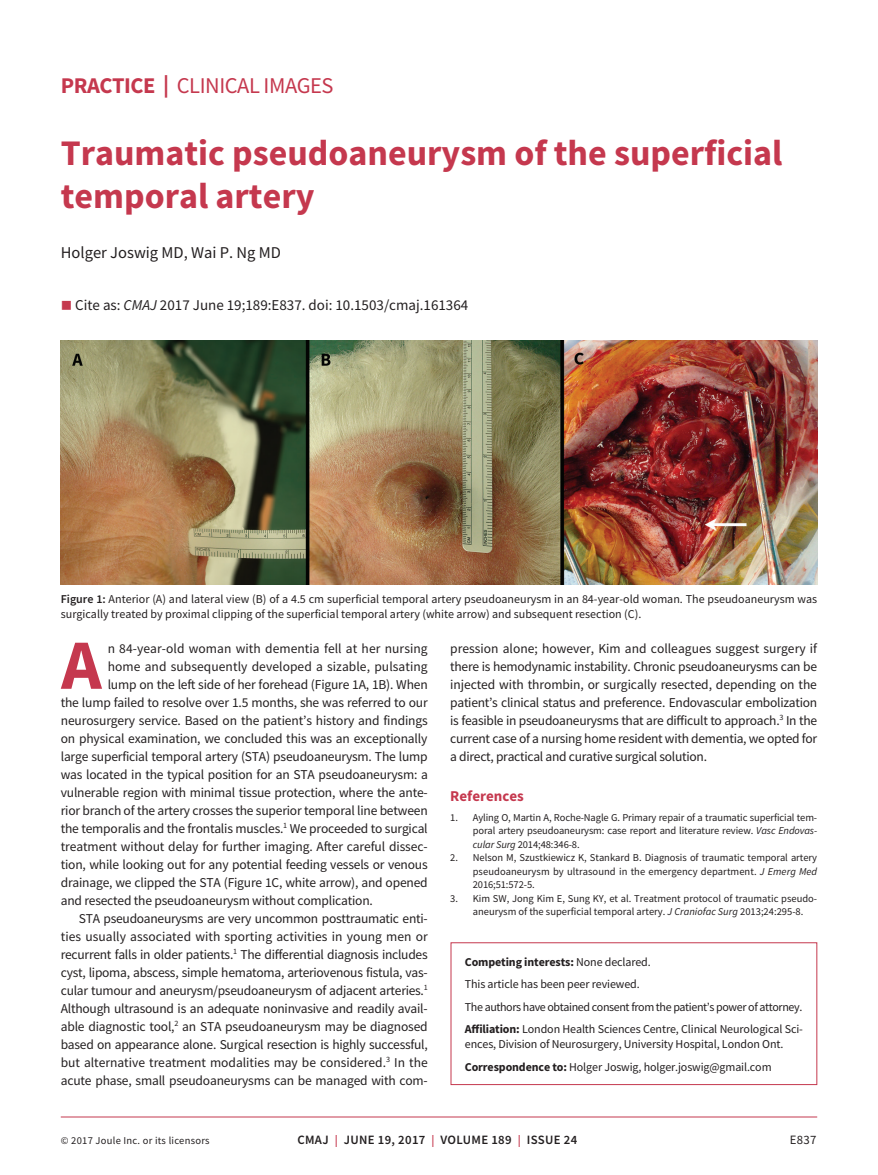
<style>
.page{position:relative;width:878px;height:1175px;background:#fff}
.page>*{position:absolute;margin:0;border:0;box-sizing:border-box;transform-origin:0 0}
.t1{font:700 70.65px "Source Sans Pro";color:#c5384e}
.t2{font:700 36px/43.2px "Source Sans Pro";color:#c5384e}
.t3{font:22.5px "Source Sans Pro";letter-spacing:-.02em;color:#c5384e}
.t4{font:16.5px "Source Sans Pro";color:#231f20}
.t5{font:15px "Source Sans Pro";color:#231f20}
.t6{font:700 15px "Source Sans Pro";color:#c5384e}
.t7{font:13.5px/18px "Source Sans Pro";letter-spacing:-.015em;color:#231f20;text-align:justify}
.t8{font:13.5px "Source Sans Pro";letter-spacing:.005em;color:#231f20}
.t9{font:600 12.75px "Source Sans Pro";letter-spacing:.025em;color:#231f20}
.t10{font:12.75px "Source Sans Pro";color:#231f20}
.t11{font:12px/22.5px "Source Sans Pro";letter-spacing:-.01em;color:#231f20}
.t12{font:10.5px/13.5px "Source Sans Pro";color:#231f20;text-align:justify}
.t13{font:10.5px "Source Sans Pro";letter-spacing:.025em;color:#231f20}
.s1{font-weight:700}
.s2{color:#c5384e}
.s3{font-style:italic}
.s4{font-weight:600}
.s5{font-size:12px;color:#c5384e}
</style>
<div class="page">
<hr style="left:61px;top:1116px;width:756px;height:1px;background:#c5384e">
<img style="left:61px;top:340px;width:756px;height:244px">
<div style="left:450px;top:942px;width:367px;height:142px;border:1px solid #c5384e"></div>
<h3 class="t3" style="left:61px;top:72px;width:274px"><span class="s1">PRACTICE |</span> CLINICAL IMAGES</h3>
<h2 class="t2" style="left:61px;top:131px;width:723px">Traumatic pseudoaneurysm of the superficial temporal artery</h2>
<p class="t4" style="left:61px;top:242px;width:222px">Holger Joswig MD, Wai P. Ng MD</p>
<p class="t5" style="left:61px;top:296px;width:409px"><span class="s2">■</span> Cite as: <span class="s3">CMAJ</span> 2017 June 19;189:E837. doi: 10.1503/cmaj.161364</p>
<p class="t11" style="left:61px;top:591px;width:757px;line-height:15px"><span class="s4">Figure 1:</span> Anterior (A) and lateral view (B) of a 4.5 cm superficial temporal artery pseudoaneurysm in an 84-year-old woman. The pseudoaneurysm was surgically treated by proximal clipping of the superficial temporal artery (white arrow) and subsequent resection (C).</p>
<h1 class="t1" style="left:61px;top:617px;width:42px">A</h1>
<p class="t8" style="left:108px;top:639px;width:321px">n 84-year-old woman with dementia fell at her nursing</p>
<p class="t8" style="left:108px;top:657px;width:321px">home and subsequently developed a sizable, pulsating</p>
<p class="t7" style="left:108px;top:675px;width:321px">lump on the left side of her forehead (Figure 1A, 1B). When</p>
<p class="t7" style="left:61px;top:693px;width:368px">the lump failed to resolve over 1.5 months, she was referred to our</p>
<p class="t7" style="left:61px;top:711px;width:368px">neurosurgery service. Based on the patient’s history and findings</p>
<p class="t7" style="left:61px;top:729px;width:368px">on physical examination, we concluded this was an exceptionally</p>
<p class="t7" style="left:61px;top:747px;width:368px">large superficial temporal artery (STA) pseudoaneurysm. The lump</p>
<p class="t7" style="left:61px;top:765px;width:368px">was located in the typical position for an STA pseudoaneurysm: a</p>
<p class="t7" style="left:61px;top:783px;width:368px">vulnerable region with minimal tissue protection, where the ante-</p>
<p class="t7" style="left:61px;top:801px;width:368px">rior branch of the artery crosses the superior temporal line between</p>
<p class="t7" style="left:61px;top:819px;width:368px">the temporalis and the frontalis muscles.<sup>1</sup> We proceeded to surgical</p>
<p class="t7" style="left:61px;top:837px;width:368px">treatment without delay for further imaging. After careful dissec-</p>
<p class="t7" style="left:61px;top:855px;width:368px">tion, while looking out for any potential feeding vessels or venous</p>
<p class="t7" style="left:61px;top:873px;width:368px">drainage, we clipped the STA (Figure 1C, white arrow), and opened</p>
<p class="t7" style="left:61px;top:891px;width:313px">and resected the pseudoaneurysm without complication.</p>
<p class="t7" style="left:79px;top:909px;width:350px">STA pseudoaneurysms are very uncommon posttraumatic enti-</p>
<p class="t8" style="left:61px;top:927px;width:368px">ties usually associated with sporting activities in young men or</p>
<p class="t7" style="left:61px;top:945px;width:368px">recurrent falls in older patients.<sup>1</sup> The differential diagnosis includes</p>
<p class="t7" style="left:61px;top:963px;width:368px">cyst, lipoma, abscess, simple hematoma, arteriovenous fistula, vas-</p>
<p class="t7" style="left:61px;top:981px;width:368px">cular tumour and aneurysm/pseudoaneurysm of adjacent arteries.<sup>1</sup></p>
<p class="t7" style="left:61px;top:999px;width:368px">Although ultrasound is an adequate noninvasive and readily avail-</p>
<p class="t7" style="left:61px;top:1017px;width:368px">able diagnostic tool,<sup>2</sup> an STA pseudoaneurysm may be diagnosed</p>
<p class="t7" style="left:61px;top:1035px;width:368px">based on appearance alone. Surgical resection is highly successful,</p>
<p class="t7" style="left:61px;top:1053px;width:368px">but alternative treatment modalities may be considered.<sup>3</sup> In the</p>
<p class="t7" style="left:61px;top:1071px;width:368px">acute phase, small pseudoaneurysms can be managed with com-</p>
<p class="t7" style="left:450px;top:639px;width:368px">pression alone; however, Kim and colleagues suggest surgery if there is hemodynamic instability. Chronic pseudoaneurysms can be injected with thrombin, or surgically resected, depending on the patient’s clinical status and preference. Endovascular embolization is feasible in pseudoaneurysms that are difficult to approach.<sup>3</sup> In the current case of a nursing home resident with dementia, we opted for a direct, practical and curative surgical solution.</p>
<p class="t6" style="left:450px;top:786px;width:75px">References</p>
<p class="t12" style="left:473px;top:810px;width:346px;text-indent:-23px">1. Ayling O, Martin A, Roche-Nagle G. Primary repair of a traumatic superficial tem&shy;poral artery pseudoaneurysm: case report and literature review. <span class="s3">Vasc Endovas&shy;cular Surg</span> 2014;48:346-8.</p>
<p class="t12" style="left:473px;top:851px;width:346px;text-indent:-22px">2. Nelson M, Szustkiewicz K, Stankard B. Diagnosis of traumatic temporal artery pseudoaneurysm by ultrasound in the emergency department. <span class="s3">J Emerg Med </span>2016;51:572-5.</p>
<p class="t12" style="left:473px;top:891px;width:345px;text-indent:-23px">3. Kim SW, Jong Kim E, Sung KY, et al. Treatment protocol of traumatic pseudo&shy;aneurysm of the superficial temporal artery. <span class="s3">J Craniofac Surg</span> 2013;24:295-8.</p>
<p class="t11" style="left:465px;top:950px;width:339px"><span class="s1">Competing interests:</span> None declared.<br>This article has been peer reviewed.<br>The authors have obtained consent from the patient’s power of attorney.<br><span class="s1">Affiliation:</span> London Health Sciences Centre, Clinical Neurological Sci-</p>
<p class="t11" style="left:465px;top:1032px;width:320px">ences, Division of Neurosurgery, University Hospital, London Ont.<br><span class="s1">Correspondence to:</span> Holger Joswig, holger.joswig@gmail.com</p>
<p class="t13" style="left:61px;top:1134px;width:150px">© 2017 Joule Inc. or its licensors</p>
<p class="t9" style="left:297px;top:1131px;width:281px">CMAJ <span class="s5">|</span> JUNE 19, 2017 <span class="s5">|</span> VOLUME 189 <span class="s5">|</span> ISSUE 24</p>
<p class="t10" style="left:789px;top:1132px;width:28px">E837</p>
</div>
